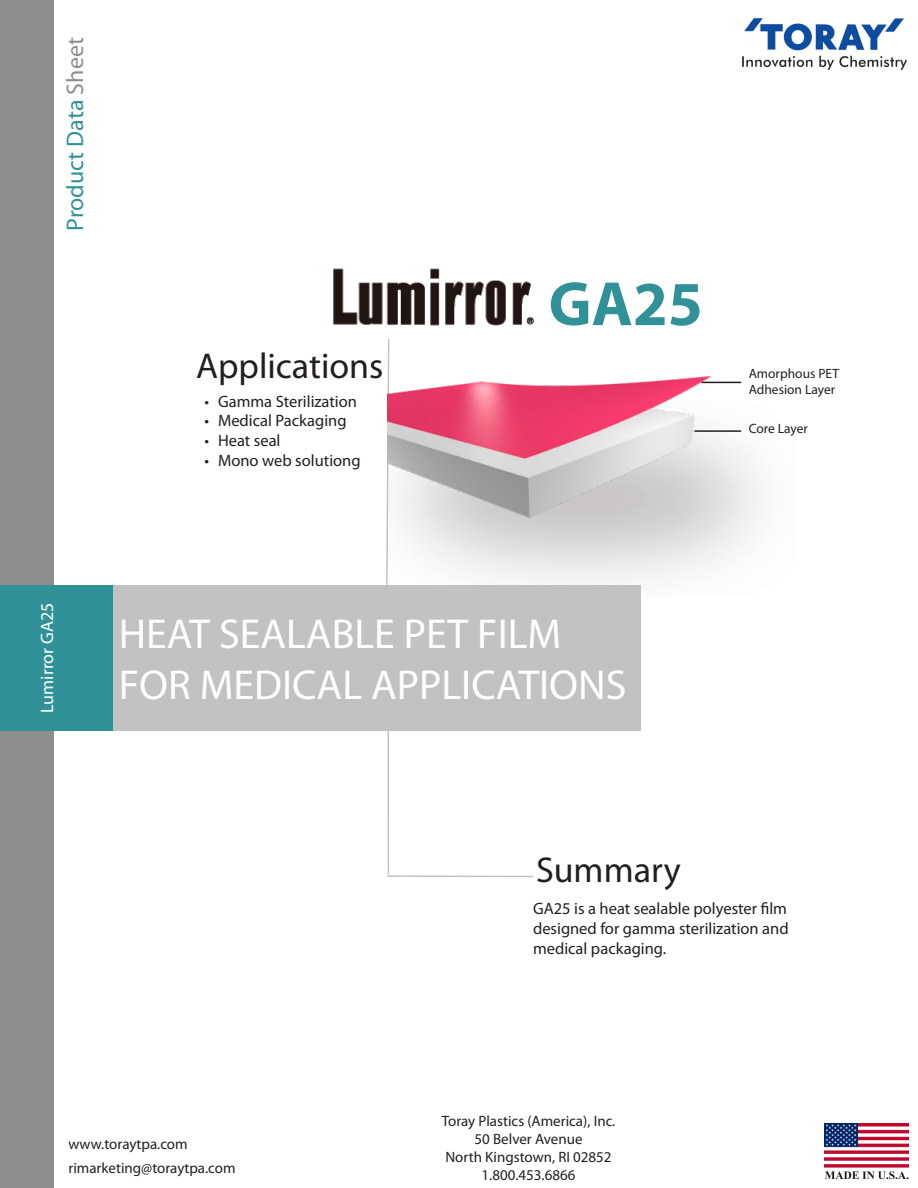
<style>
.page{position:relative;width:918px;height:1188px;background:#fff}
.page>*{position:absolute;margin:0;border:0;box-sizing:border-box;transform-origin:0 0}
.t1{font:700 63px "Myriad Pro";color:#309298}
.t2{font:42px/50.4px "Myriad Pro";color:#fff}
.t3{font:36px "Myriad Pro";color:#231f20}
.t4{font:24px "Myriad Pro";color:#309298}
.t5{font:18px "Myriad Pro";color:#fff}
.t6{font:16.5px/19.8px "Myriad Pro";color:#231f20;text-align:justify}
.t7{font:15px/18px "Myriad Pro";color:#231f20;text-align:center}
.t8{font:13.5px/16.2px "Myriad Pro";color:#231f20}
.s1{color:#8d8d8d}
</style>
<div class="page">
<div style="left:112px;top:585px;width:529px;height:146px;background:#c3c2c2"></div>
<svg style="left:386px;top:488px;width:2px;height:97px"></svg>
<hr style="left:387px;top:703px;width:2px;height:171px;background:#c3c2c2">
<hr style="left:387px;top:875px;width:146px;height:2px;background:#c3c2c2">
<div style="left:0;top:0;width:54px;height:1188px;background:#8d8d8d"></div>
<img style="left:333px;top:268px;width:198px;height:57px">
<img style="left:742px;top:18px;width:166px;height:51px">
<img style="left:825px;top:1123px;width:84px;height:56px">
<div style="left:0;top:585px;width:112px;height:146px;background:#309298"></div>
<img style="left:387px;top:313px;width:342px;height:265px">
<hr style="left:694px;top:430px;width:47px;height:2px;background:#231f20">
<hr style="left:702px;top:382px;width:39px;height:1px;background:#231f20">
<h3 class="t4" style="left:60px;top:231px;width:195px;rotate:-90deg">Product Data <span class="s1">Sheet</span></h3>
<h3 class="t3" style="left:196px;top:344px;width:189px">Applications</h3>
<p class="t6" style="left:205px;top:391px;width:154px">• Gamma Sterilization</p>
<p class="t6" style="left:205px;top:411px;width:144px">• Medical Packaging</p>
<p class="t6" style="left:205px;top:431px;width:78px">• Heat seal</p>
<p class="t6" style="left:205px;top:450px;width:158px">• Mono web solutiong</p>
<p class="t1" style="left:549px;top:263px;width:156px">GA25</p>
<p class="t8" style="left:749px;top:365px;width:92px">Amorphous PET<br>Adhesion Layer</p>
<p class="t8" style="left:749px;top:420px;width:61px">Core Layer</p>
<p class="t5" style="left:36px;top:713px;width:111px;rotate:-90deg">Lumirror GA25</p>
<p class="t2" style="left:119px;top:608px;width:509px">HEAT SEALABLE PET FILM<br>FOR MEDICAL APPLICATIONS</p>
<h3 class="t3" style="left:536px;top:848px;width:146px">Summary</h3>
<p class="t6" style="left:533px;top:899px;width:257px">GA25 is a heat sealable polyester film designed for gamma sterilization and medical packaging.</p>
<p class="t7" style="left:68px;top:1132px;width:169px;line-height:24.2px;text-align:left">www.toraytpa.com rimarketing@toraytpa.com</p>
<p class="t7" style="left:442px;top:1112px;width:175px">Toray Plastics (America), Inc.<br>50 Belver Avenue<br>North Kingstown, RI 02852<br>1.800.453.6866</p>
</div>
